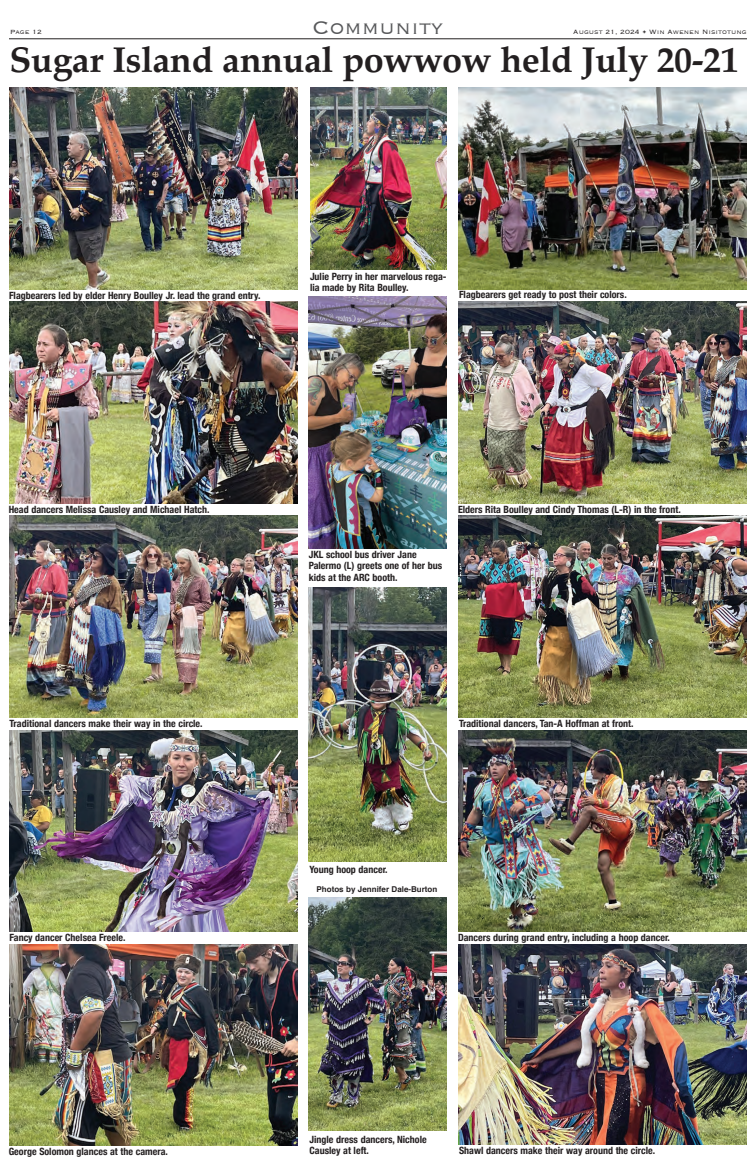
<style>
.page{position:relative;width:756px;height:1170px;background:#fff}
.page>*{position:absolute;margin:0;border:0;box-sizing:border-box;transform-origin:0 0}
.t1{font:700 36px "Palatino";letter-spacing:-.015em;color:#231f20}
.t2{font:300 24px "Copperplate";color:#57585a}
.t3{font:700 condensed 10px/11.5px "Helvetica Neue";color:#231f20}
.t4{font:300 8px "Copperplate";color:#231f20}
.t5{font:700 8px "Helvetica";color:#231f20}
</style>
<div class="page">
<hr style="left:9px;top:38px;width:738px;height:1px;background:#231f20">
<img style="left:10px;top:87px;width:288px;height:202px">
<img style="left:458px;top:87px;width:288px;height:202px">
<img style="left:10px;top:516px;width:288px;height:201px">
<img style="left:458px;top:516px;width:288px;height:201px">
<img style="left:10px;top:302px;width:288px;height:201px">
<img style="left:458px;top:302px;width:288px;height:201px">
<img style="left:10px;top:730px;width:287px;height:202px">
<img style="left:458px;top:730px;width:288px;height:202px">
<img style="left:10px;top:944px;width:288px;height:202px">
<img style="left:458px;top:944px;width:288px;height:200px">
<img style="left:309px;top:296px;width:138px;height:252px">
<img style="left:309px;top:587px;width:138px;height:274px">
<img style="left:309px;top:897px;width:138px;height:234px">
<img style="left:310px;top:88px;width:137px;height:182px">
<p class="t4" style="left:10px;top:27px;width:34px">Page 12</p>
<h2 class="t2" style="left:312px;top:11px;width:132px">Community</h2>
<p class="t4" style="left:573px;top:27px;width:175px">August 21, 2024 • Win Awenen Nisitotung</p>
<h1 class="t1" style="left:10px;top:29px;width:731px">Sugar Island annual powwow held July 20-21</h1>
<p class="t3" style="left:9px;top:289px;width:253px">Flagbearers led by elder Henry Boulley Jr. lead the grand entry.</p>
<p class="t3" style="left:310px;top:270px;width:138px">Julie Perry in her marvelous rega&shy;lia made by Rita Boulley.</p>
<p class="t3" style="left:459px;top:288px;width:169px">Flagbearers get ready to post their colors.</p>
<p class="t3" style="left:9px;top:503px;width:202px">Head dancers Melissa Causley and Michael Hatch.</p>
<p class="t3" style="left:458px;top:503px;width:224px">Elders Rita Boulley and Cindy Thomas (L-R) in the front.</p>
<p class="t3" style="left:309px;top:548px;width:135px">JKL school bus driver Jane<br>Palermo (L) greets one of her bus kids at the ARC booth.</p>
<p class="t3" style="left:10px;top:717px;width:195px">Traditional dancers make their way in the circle.</p>
<p class="t3" style="left:459px;top:717px;width:176px">Traditional dancers, Tan-A Hoffman at front.</p>
<p class="t3" style="left:310px;top:863px;width:80px">Young hoop dancer.</p>
<p class="t5" style="left:317px;top:883px;width:122px">Photos by Jennifer Dale-Burton</p>
<p class="t3" style="left:10px;top:931px;width:118px">Fancy dancer Chelsea Freele.</p>
<p class="t3" style="left:458px;top:931px;width:214px">Dancers during grand entry, including a hoop dancer.</p>
<p class="t3" style="left:9px;top:1145px;width:161px">George Solomon glances at the camera.</p>
<p class="t3" style="left:310px;top:1133px;width:119px">Jingle dress dancers, Nichole<br>Causley at left.</p>
<p class="t3" style="left:459px;top:1144px;width:198px">Shawl dancers make their way around the circle.</p>
</div>
